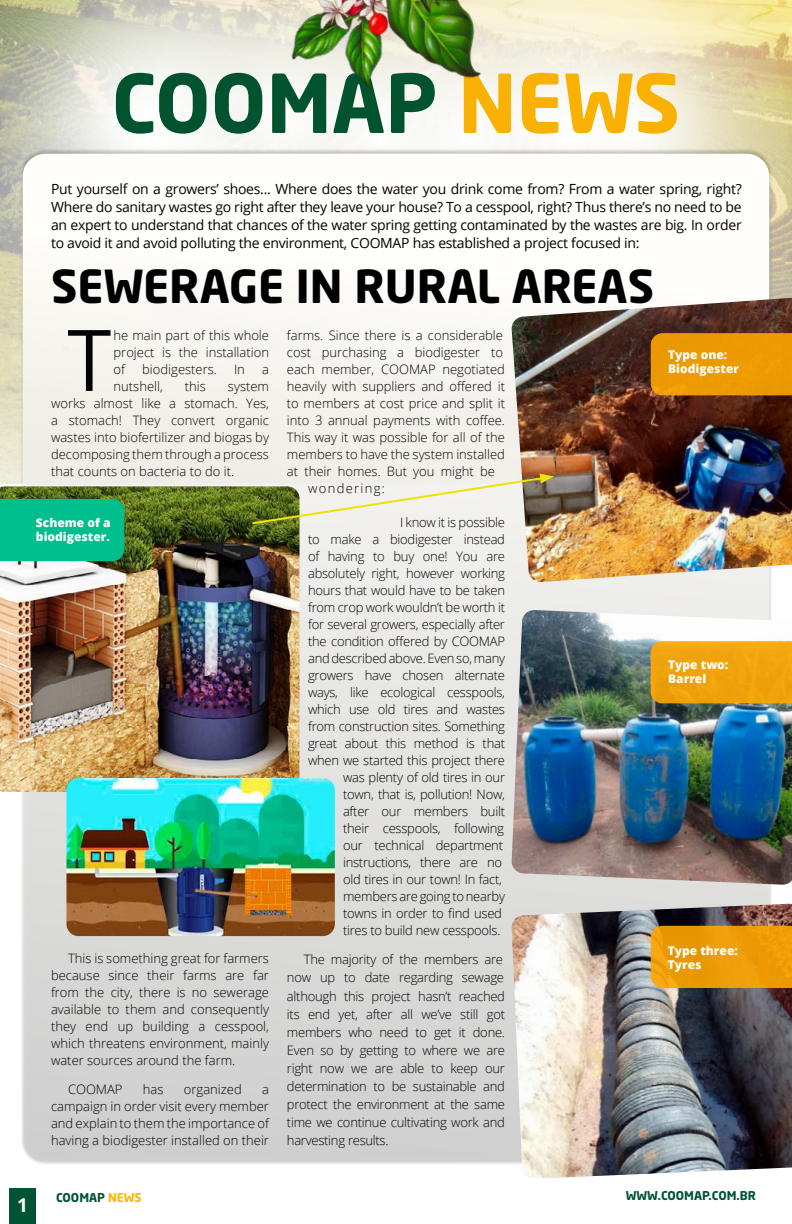
<style>
.page{position:relative;width:792px;height:1224px;background:#fff}
.page>*{position:absolute;margin:0;border:0;box-sizing:border-box;transform-origin:0 0}
.t1{font:700 80px "Neo Sans W1 G";color:#00532e}
.t2{font:79.9px "Koz Go Pr 6 N";color:#020203}
.t3{font:700 45px "Neo Sans W1 G";color:#000}
.t4{font:700 19px "Open Sans";color:#fff}
.t5{font:14px/18.2px "Open Sans";letter-spacing:-.02em;color:#020203;text-align:justify}
.t6{font:300 13px/17px "Open Sans";letter-spacing:-.02em;color:#020203;text-align:justify}
.t7{font:300 13px "Open Sans";color:#020203}
.t8{font:300 13px "Open Sans";letter-spacing:.1em;color:#020203}
.t9{font:800 12px/14.4px "Open Sans";color:#fff}
.t10{font:700 12px "Neo Sans W1 G";color:#005433}
.s1{color:#f9b104}
.s2{color:#fbb800}
</style>
<div class="page">
<svg style="left:0;top:0;width:249px;height:398px"></svg>
<svg style="left:249px;top:0;width:543px;height:298px"></svg>
<img style="left:284px;top:0;width:222px;height:98px">
<div style="left:9px;top:1188px;width:27px;height:36px;background:#005433"></div>
<div style="left:23px;top:154px;width:746px;height:1011px;background:linear-gradient(to bottom,#fffffa,#cfcfcf);border-radius:23px"></div>
<img style="left:511px;top:298px;width:281px;height:284px">
<img style="left:511px;top:610px;width:281px;height:275px">
<img style="left:511px;top:904px;width:281px;height:275px">
<img style="left:0;top:486px;width:300px;height:306px">
<img style="left:67px;top:778px;width:268px;height:158px">
<svg style="left:250px;top:474px;width:304px;height:52px;background:#d2d2bb"></svg>
<svg style="left:651px;top:926px;width:141px;height:62px;background:#ec9c07"></svg>
<svg style="left:651px;top:641px;width:141px;height:62px;background:#f0a40e"></svg>
<div style="left:0;top:499px;width:124px;height:62px;background:#00be8d"></div>
<div style="left:651px;top:333px;width:141px;height:62px;background:#ed9a03"></div>
<h1 class="t1" style="left:112px;top:52px;width:570px">COOMAP <span class="s1">NEWS</span></h1>
<p class="t5" style="left:51px;top:179px;width:692px">Put yourself on a growers’ shoes... Where does the water you drink come from? From a water spring, right?<br>Where do sanitary wastes go right after they leave your house? To a cesspool, right? Thus there’s no need to be an expert to understand that chances of the water spring getting contaminated by the wastes are big. In order to avoid it and avoid polluting the environment, COOMAP has established a project focused in:</p>
<h3 class="t3" style="left:51px;top:258px;width:605px">SEWERAGE IN RURAL AREAS</h3>
<h2 class="t2" style="left:68px;top:317px;width:44px">T</h2>
<p class="t6" style="left:114px;top:326px;width:157px">he main part of this whole project is the installation of</p>
<p class="t7" style="left:142px;top:360px;width:76px">biodigesters.</p>
<p class="t6" style="left:234px;top:360px;width:12px">In</p>
<p class="t6" style="left:262px;top:360px;width:8px">a</p>
<p class="t7" style="left:114px;top:377px;width:51px">nutshell,</p>
<p class="t6" style="left:185px;top:377px;width:23px">this</p>
<p class="t6" style="left:51px;top:377px;width:220px;text-indent:177px">system works almost like a stomach. Yes, a stomach! They convert organic wastes into biofertilizer and biogas by decomposing them through a process that counts on bacteria to do it.</p>
<p class="t9" style="left:36px;top:515px;width:76px">Scheme of a biodigester.</p>
<p class="t6" style="left:51px;top:950px;width:220px;text-indent:17px">This is something great for farmers because since their farms are far from the city, there is no sewerage available to them and consequently they end up building a cesspool, which threatens environment, mainly water sources around the farm.</p>
<p class="t6" style="left:68px;top:1080px;width:56px">COOMAP</p>
<p class="t6" style="left:143px;top:1080px;width:22px">has</p>
<p class="t7" style="left:184px;top:1080px;width:59px">organized</p>
<p class="t6" style="left:51px;top:1080px;width:220px;text-indent:211px">a campaign in order visit every member and explain to them the importance of having a biodigester installed on their</p>
<p class="t7" style="left:287px;top:326px;width:218px">farms. Since there is a considerable</p>
<p class="t7" style="left:287px;top:343px;width:218px">cost purchasing a biodigester to</p>
<p class="t7" style="left:287px;top:360px;width:220px">each member, COOMAP negotiated</p>
<p class="t7" style="left:287px;top:377px;width:220px">heavily with suppliers and offered it</p>
<p class="t7" style="left:287px;top:394px;width:220px">to members at cost price and split it</p>
<p class="t7" style="left:287px;top:411px;width:220px">into 3 annual payments with coffee.</p>
<p class="t7" style="left:287px;top:428px;width:220px">This way it was possible for all of the</p>
<p class="t7" style="left:287px;top:445px;width:220px">members to have the system installed</p>
<p class="t7" style="left:287px;top:462px;width:210px">at their homes. But you might be</p>
<p class="t8" style="left:308px;top:479px;width:79px">wondering:</p>
<p class="t6" style="left:400px;top:513px;width:107px">I know it is possible</p>
<p class="t6" style="left:308px;top:530px;width:199px">to make a biodigester instead</p>
<p class="t6" style="left:308px;top:548px;width:199px">of having to buy one! You are</p>
<p class="t6" style="left:308px;top:565px;width:199px">absolutely right, however working</p>
<p class="t6" style="left:308px;top:582px;width:199px">hours that would have to be taken</p>
<p class="t6" style="left:308px;top:599px;width:199px">from crop work wouldn’t be worth it</p>
<p class="t6" style="left:308px;top:616px;width:199px">for several growers, especially after</p>
<p class="t6" style="left:308px;top:633px;width:198px">the condition offered by COOMAP</p>
<p class="t6" style="left:308px;top:650px;width:199px">and described above. Even so, many</p>
<p class="t6" style="left:308px;top:667px;width:199px">growers have chosen alternate</p>
<p class="t6" style="left:308px;top:684px;width:199px">ways, like ecological cesspools,</p>
<p class="t6" style="left:308px;top:701px;width:199px">which use old tires and wastes</p>
<p class="t6" style="left:308px;top:718px;width:199px">from construction sites. Something</p>
<p class="t6" style="left:308px;top:735px;width:199px">great about this method is that</p>
<p class="t6" style="left:308px;top:752px;width:199px">when we started this project there</p>
<p class="t6" style="left:343px;top:769px;width:164px">was plenty of old tires in our</p>
<p class="t6" style="left:343px;top:786px;width:164px">town, that is, pollution! Now,</p>
<p class="t6" style="left:343px;top:803px;width:164px">after our members built</p>
<p class="t6" style="left:343px;top:820px;width:163px">their cesspools, following</p>
<p class="t6" style="left:343px;top:837px;width:162px">our technical department</p>
<p class="t6" style="left:343px;top:854px;width:161px">instructions, there are no</p>
<p class="t6" style="left:343px;top:871px;width:161px">old tires in our town! In fact,</p>
<p class="t6" style="left:343px;top:888px;width:164px">members are going to nearby</p>
<p class="t6" style="left:343px;top:905px;width:161px">towns in order to find used</p>
<p class="t6" style="left:343px;top:922px;width:159px">tires to build new cesspools.</p>
<p class="t6" style="left:287px;top:950px;width:220px;line-height:18px;text-align:left;text-indent:17px">The majority of the members are now up to date regarding sewage although this project hasn’t reached its end yet, after all we’ve still got members who need to get it done.<br>Even so by getting to where we are right now we are able to keep our determination to be sustainable and protect the environment at the same time we continue cultivating work and harvesting results.</p>
<p class="t9" style="left:668px;top:347px;width:72px">Type one:<br>Biodigester</p>
<p class="t9" style="left:668px;top:656px;width:62px">Type two:<br>Barrel</p>
<p class="t9" style="left:668px;top:943px;width:72px">Type three:<br>Tyres</p>
<h3 class="t4" style="left:17px;top:1192px;width:12px">1</h3>
<p class="t10" style="left:56px;top:1190px;width:87px">COOMAP <span class="s2">NEWS</span></p>
<p class="t10" style="left:626px;top:1188px;width:132px">WWW.COOMAP.COM.BR</p>
</div>
